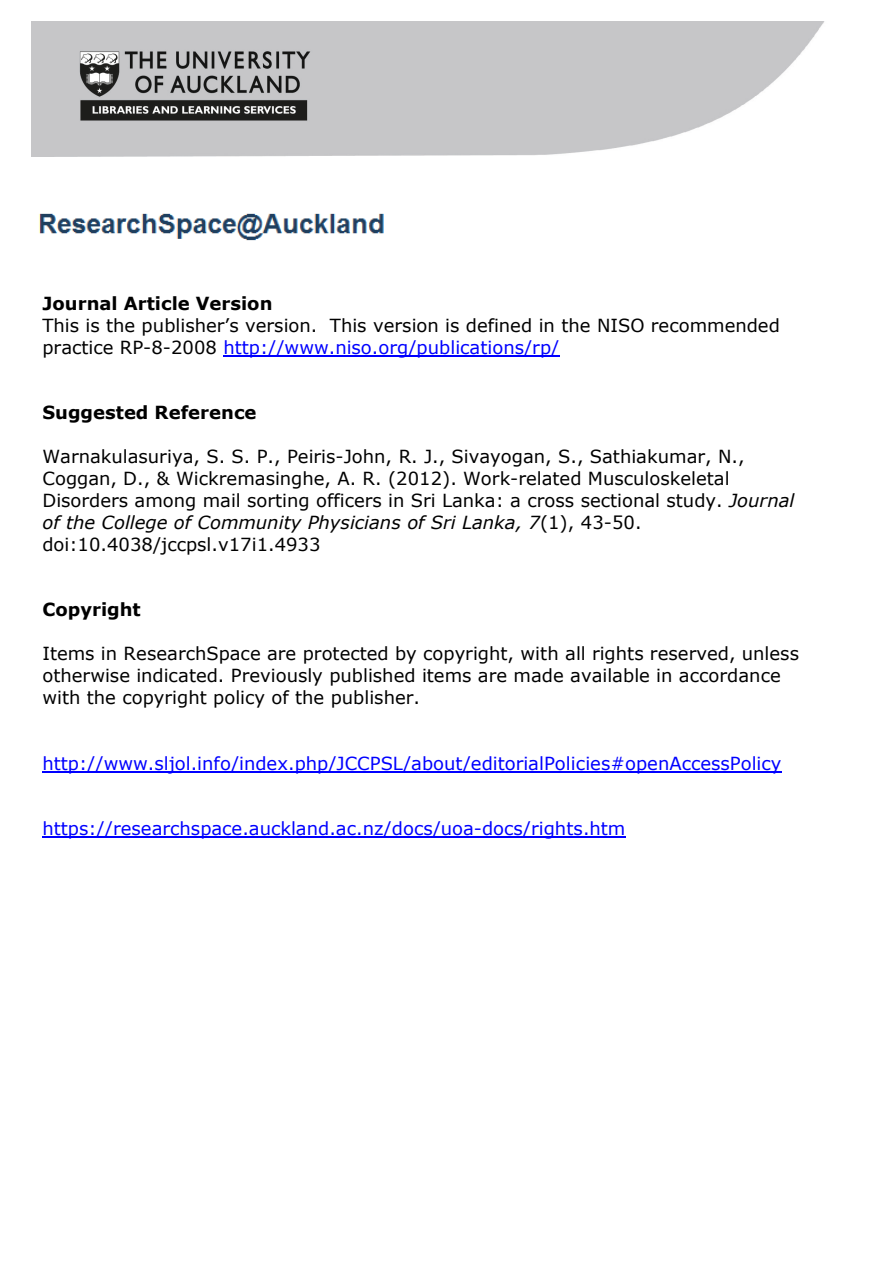
<style>
.page{position:relative;width:893px;height:1264px;background:#fff}
.page>*{position:absolute;margin:0;border:0;box-sizing:border-box;transform-origin:0 0}
.t1{font:18px/21.9px "Verdana";color:#000}
.t2{font:18px "Verdana";color:#00f}
.t3{font:700 18px "Verdana";color:#000}
.s1{color:#00f}
.s2{font-style:italic}
</style>
<div class="page">
<img style="left:32px;top:21px;width:793px;height:135px">
<hr style="left:223px;top:355px;width:336px;height:1px;background:#00f">
<hr style="left:42px;top:771px;width:740px;height:1px;background:#00f">
<hr style="left:42px;top:836px;width:583px;height:1px;background:#00f">
<img style="left:39px;top:213px;width:345px;height:28px">
<p class="t3" style="left:42px;top:290px;width:232px">Journal Article Version</p>
<p class="t1" style="left:42px;top:314px;width:739px">This is the publisher’s version. This version is defined in the NISO recommended practice RP-8-2008 <span class="s1">http://www.niso.org/publications/rp/</span></p>
<p class="t3" style="left:42px;top:400px;width:216px">Suggested Reference</p>
<p class="t1" style="left:42px;top:445px;width:753px">Warnakulasuriya, S. S. P., Peiris-John, R. J., Sivayogan, S., Sathiakumar, N., Coggan, D., &amp; Wickremasinghe, A. R. (2012). Work-related Musculoskeletal Disorders among mail sorting officers in Sri Lanka: a cross sectional study. <span class="s2">Journal of the College of Community Physicians of Sri Lanka, 7</span>(1), 43-50. doi:10.4038/jccpsl.v17i1.4933</p>
<p class="t3" style="left:42px;top:596px;width:100px">Copyright</p>
<p class="t1" style="left:42px;top:642px;width:758px">Items in ResearchSpace are protected by copyright, with all rights reserved, unless otherwise indicated. Previously published items are made available in accordance with the copyright policy of the publisher.</p>
<p class="t2" style="left:42px;top:750px;width:741px">http://www.sljol.info/index.php/JCCPSL/about/editorialPolicies#openAccessPolicy</p>
<p class="t2" style="left:42px;top:816px;width:584px">https://researchspace.auckland.ac.nz/docs/uoa-docs/rights.htm</p>
</div>
